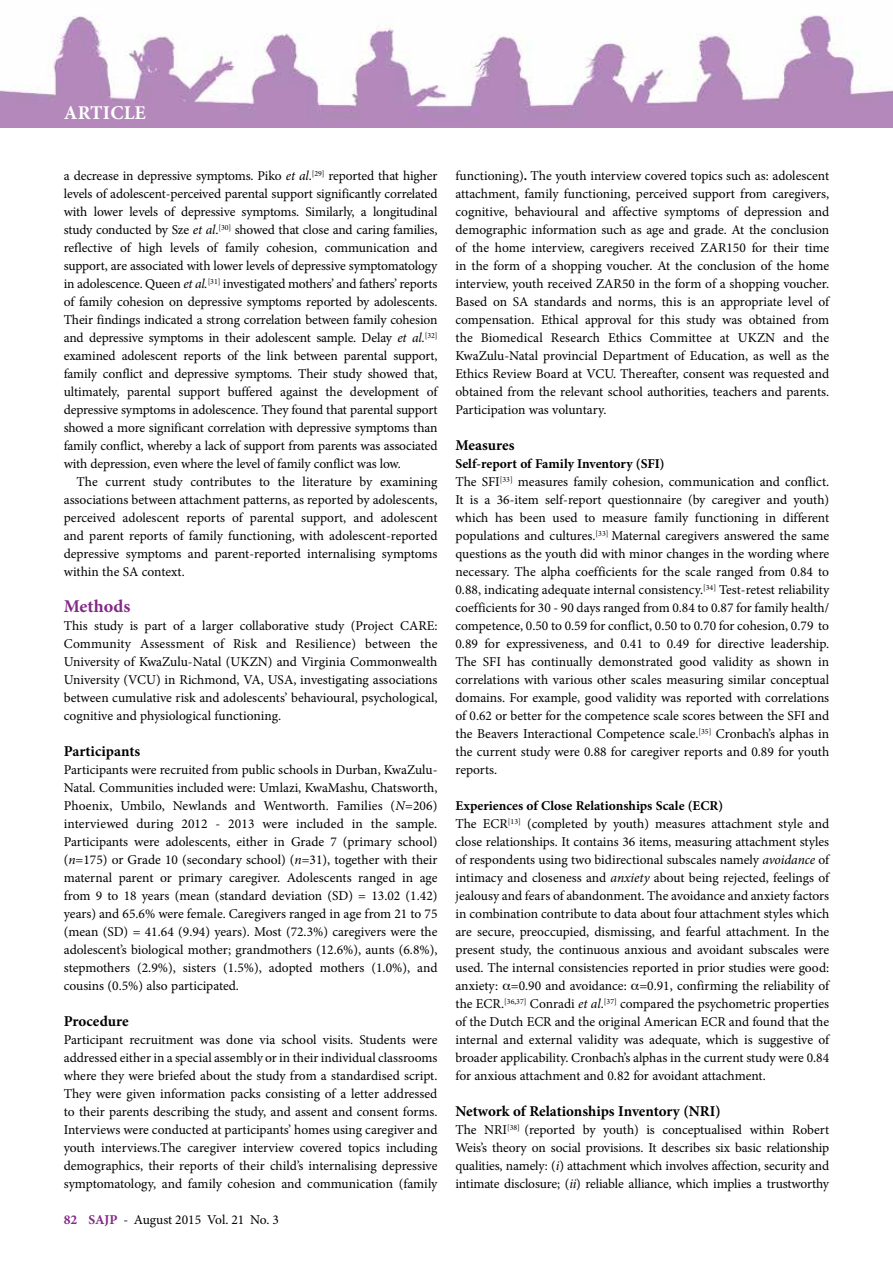
<style>
.page{position:relative;width:893px;height:1263px;background:#fff}
.page>*{position:absolute;margin:0;border:0;box-sizing:border-box;transform-origin:0 0}
.t1{font:700 19.5px "Minion Pro";letter-spacing:.01em;color:#fff}
.t2{font:700 18px "Minion Pro";color:#822a85}
.t3{font:700 15px "Minion Pro";letter-spacing:-.005em;color:#000}
.t4{font:13.5px/18px "Minion Pro";color:#000;text-align:justify}
.s1{font-style:italic}
.s2{font-weight:700;color:#822a85}
.s3{font-weight:700}
</style>
<div class="page">
<img style="left:0;top:15px;width:893px;height:113px">
<h1 class="t1" style="left:64px;top:99px;width:84px">ARTICLE</h1>
<p class="t4" style="left:64px;top:167px;width:375px">a decrease in depressive symptoms. Piko <span class="s1">et al</span>.<sup>[29]</sup> reported that higher levels of adolescent-perceived parental support significantly correlated with lower levels of depressive symptoms. Similarly, a longitudinal study conducted by Sze <span class="s1">et al</span>.<sup>[30]</sup> showed that close and caring families, reflective of high levels of family cohesion, communication and support, are associated with lower levels of depressive symptomatology in adolescence. Queen <span class="s1">et al.</span><sup>[31]</sup> investigated mothers’ and fathers’ reports of family cohesion on depressive symptoms reported by adolescents.<br>Their findings indicated a strong correlation between family cohesion and depressive symptoms in their adolescent sample. Delay <span class="s1">et al.</span><sup>[32] </sup>examined adolescent reports of the link between parental support, family conflict and depressive symptoms. Their study showed that, ultimately, parental support buffered against the development of depressive symptoms in adolescence. They found that parental support showed a more significant correlation with depressive symptoms than family conflict, whereby a lack of support from parents was associated with depression, even where the level of family conflict was low.</p>
<p class="t4" style="left:64px;top:473px;width:375px;text-indent:13px">The current study contributes to the literature by examining associations between attachment patterns, as reported by adolescents, perceived adolescent reports of parental support, and adolescent and parent reports of family functioning, with adolescent-reported depressive symptoms and parent-reported internalising symptoms within the SA context.</p>
<h2 class="t2" style="left:64px;top:594px;width:68px">Methods</h2>
<p class="t4" style="left:64px;top:617px;width:375px">This study is part of a larger collaborative study (Project CARE:<br>Community Assessment of Risk and Resilience) between the University of KwaZulu-Natal (UKZN) and Virginia Commonwealth University (VCU) in Richmond, VA, USA, investigating associations between cumulative risk and adolescents’ behavioural, psychological, cognitive and physiological functioning.</p>
<p class="t3" style="left:64px;top:741px;width:78px">Participants</p>
<p class="t4" style="left:64px;top:761px;width:375px">Participants were recruited from public schools in Durban, KwaZulu-Natal. Communities included were: Umlazi, KwaMashu, Chatsworth, Phoenix, Umbilo, Newlands and Wentworth. Families (<span class="s1">N</span>=206) interviewed during 2012 - 2013 were included in the sample.<br>Participants were adolescents, either in Grade 7 (primary school) (<span class="s1">n</span>=175) or Grade 10 (secondary school) (<span class="s1">n</span>=31), together with their maternal parent or primary caregiver. Adolescents ranged in age from 9 to 18 years (mean (standard deviation (SD) = 13.02 (1.42) years) and 65.6% were female. Caregivers ranged in age from 21 to 75 (mean (SD) = 41.64 (9.94) years). Most (72.3%) caregivers were the adolescent’s biological mother; grandmothers (12.6%), aunts (6.8%), stepmothers (2.9%), sisters (1.5%), adopted mothers (1.0%), and cousins (0.5%) also participated.</p>
<p class="t3" style="left:64px;top:1011px;width:66px">Procedure</p>
<p class="t4" style="left:64px;top:1031px;width:375px">Participant recruitment was done via school visits. Students were addressed either in a special assembly or in their individual classrooms where they were briefed about the study from a standardised script.<br>They were given information packs consisting of a letter addressed to their parents describing the study, and assent and consent forms.<br>Interviews were conducted at participants’ homes using caregiver and youth interviews.The caregiver interview covered topics including demographics, their reports of their child’s internalising depressive symptomatology, and family cohesion and communication (family</p>
<p class="t4" style="left:64px;top:1211px;width:217px"><span class="s2">82 SAJP</span> - August 2015 Vol. 21 No. 3</p>
<p class="t4" style="left:455px;top:167px;width:375px">functioning)<span class="s3">.</span> The youth interview covered topics such as: adolescent attachment, family functioning, perceived support from caregivers, cognitive, behavioural and affective symptoms of depression and demographic information such as age and grade. At the conclusion of the home interview, caregivers received ZAR150 for their time in the form of a shopping voucher. At the conclusion of the home interview, youth received ZAR50 in the form of a shopping voucher.<br>Based on SA standards and norms, this is an appropriate level of compensation. Ethical approval for this study was obtained from the Biomedical Research Ethics Committee at UKZN and the KwaZulu-Natal provincial Department of Education, as well as the Ethics Review Board at VCU. Thereafter, consent was requested and obtained from the relevant school authorities, teachers and parents.<br>Participation was voluntary.</p>
<p class="t3" style="left:455px;top:435px;width:60px">Measures</p>
<p class="t4" style="left:455px;top:455px;width:375px;text-align:left"><span class="s3">Self-report of Family Inventory (SFI)<br></span>The SFI<sup>[33]</sup> measures family cohesion, communication and conflict.<br>It is a 36-item self-report questionnaire (by caregiver and youth) which has been used to measure family functioning in different populations and cultures.<sup>[33]</sup> Maternal caregivers answered the same questions as the youth did with minor changes in the wording where necessary. The alpha coefficients for the scale ranged from 0.84 to 0.88, indicating adequate internal consistency.<sup>[34]</sup> Test-retest reliability coefficients for 30 - 90 days ranged from 0.84 to 0.87 for family health/ competence, 0.50 to 0.59 for conflict, 0.50 to 0.70 for cohesion, 0.79 to 0.89 for expressiveness, and 0.41 to 0.49 for directive leadership.<br>The SFI has continually demonstrated good validity as shown in correlations with various other scales measuring similar conceptual domains. For example, good validity was reported with correlations of 0.62 or better for the competence scale scores between the SFI and the Beavers Interactional Competence scale.<sup>[35]</sup> Cronbach’s alphas in the current study were 0.88 for caregiver reports and 0.89 for youth reports.</p>
<p class="t4" style="left:455px;top:797px;width:375px;text-align:left"><span class="s3">Experiences of Close Relationships Scale (ECR)<br></span>The ECR<sup>[13]</sup> (completed by youth) measures attachment style and close relationships. It contains 36 items, measuring attachment styles of respondents using two bidirectional subscales namely <span class="s1">avoidance</span> of intimacy and closeness and <span class="s1">anxiety</span> about being rejected, feelings of jealousy and fears of abandonment. The avoidance and anxiety factors in combination contribute to data about four attachment styles which are secure, preoccupied, dismissing, and fearful attachment. In the present study, the continuous anxious and avoidant subscales were used. The internal consistencies reported in prior studies were good: anxiety: =0.90 and avoidance: =0.91, confirming the reliability of the ECR.<sup>[36,37]</sup> Conradi <span class="s1">et al</span>.<sup>[37]</sup> compared the psychometric properties of the Dutch ECR and the original American ECR and found that the internal and external validity was adequate, which is suggestive of broader applicability. Cronbach’s alphas in the current study were 0.84 for anxious attachment and 0.82 for avoidant attachment.</p>
<p class="t3" style="left:455px;top:1101px;width:267px">Network of Relationships Inventory (NRI)</p>
<p class="t4" style="left:455px;top:1121px;width:375px">The NRI<sup>[38]</sup> (reported by youth) is conceptualised within Robert Weis’s theory on social provisions. It describes six basic relationship qualities, namely: (<span class="s1">i</span>) attachment which involves affection, security and intimate disclosure; (<span class="s1">ii</span>) reliable alliance, which implies a trustworthy</p>
</div>
